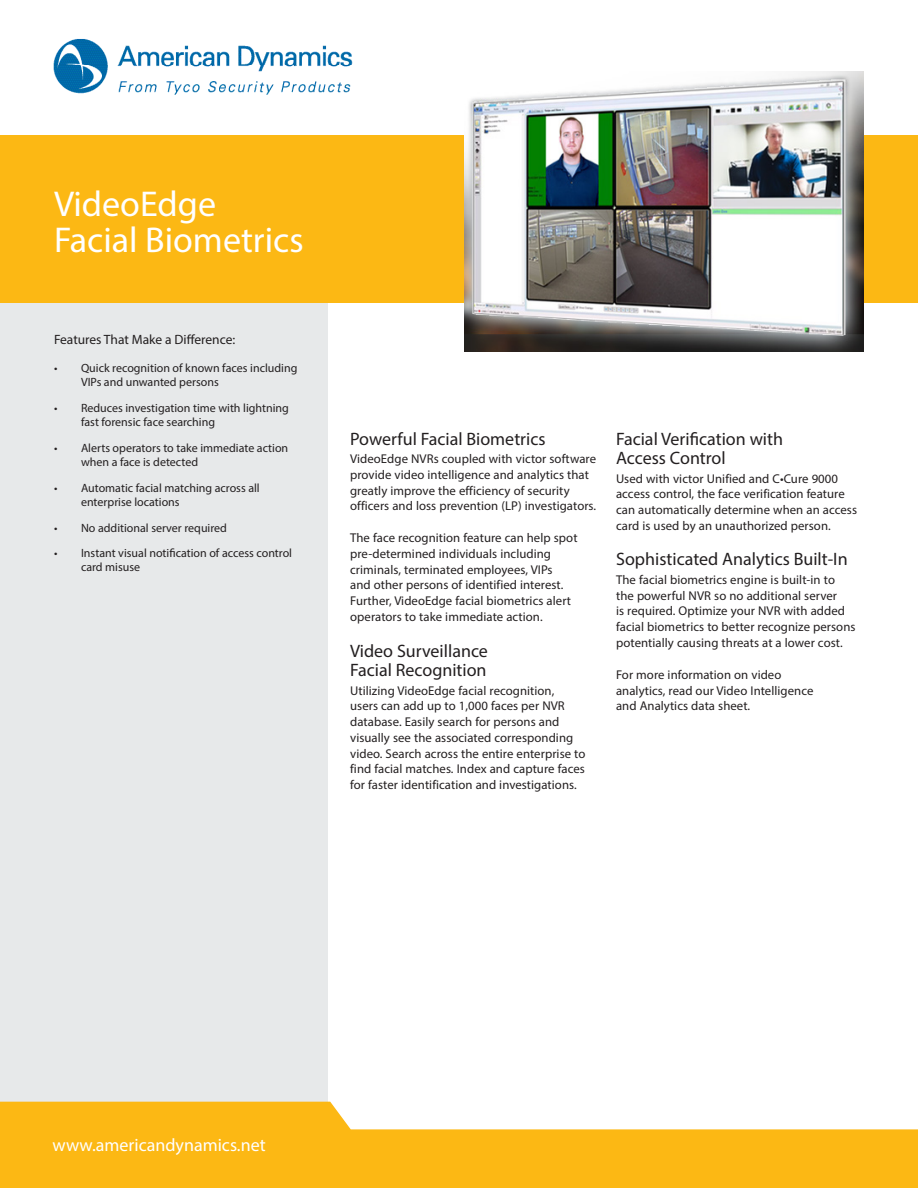
<style>
.page{position:relative;width:918px;height:1188px;background:#fff}
.page>*{position:absolute;margin:0;border:0;box-sizing:border-box;transform-origin:0 0}
.Product_Name_Header{font:36px/36px "Myriad Pro";color:#fff}
.Body_Text_Header{font:18px/19.5px "Myriad Pro";color:#231f20}
.Web_Address{font:18px "Myriad Pro";color:#fff}
.Bullet_List_Header{font:13.5px "Myriad Pro";color:#231f20}
.Body{font:12.75px/15.8px "Myriad Pro";letter-spacing:.005em;color:#231f20}
.Captions{font:12.75px/15.8px "Myriad Pro";letter-spacing:.005em;color:#231f20}
.t1{font:12px/14.4px "Myriad Pro";color:#231f20}
</style>
<div class="page">
<img style="left:53px;top:39px;width:300px;height:56px">
<div style="left:0;top:162px;width:328px;height:1026px;background:#e7e9ea"></div>
<div style="left:0;top:135px;width:918px;height:167px;background:#fcb814"></div>
<svg style="left:0;top:1101px;width:918px;height:87px;fill:#fcb814"></svg>
<img style="left:464px;top:72px;width:400px;height:280px">
<p class="Product_Name_Header" style="left:54px;top:186px;width:251px">VideoEdge<br>Facial Biometrics</p>
<p class="Bullet_List_Header" style="left:54px;top:331px;width:183px">Features That Make a Difference:</p>
<p class="t1" style="left:81px;top:361px;width:218px;text-indent:-27px">• Quick recognition of known faces including<br>VIPs and unwanted persons</p>
<p class="t1" style="left:81px;top:400px;width:209px;text-indent:-27px">• Reduces investigation time with lightning fast forensic face searching</p>
<p class="t1" style="left:81px;top:440px;width:209px;text-indent:-27px">• Alerts operators to take immediate action when a face is detected</p>
<p class="t1" style="left:81px;top:480px;width:180px;text-indent:-27px">• Automatic facial matching across all enterprise locations</p>
<p class="t1" style="left:54px;top:520px;width:175px">• No additional server required</p>
<p class="t1" style="left:81px;top:546px;width:213px;text-indent:-27px">• Instant visual notification of access control card misuse</p>
<p class="Body_Text_Header" style="left:350px;top:429px;width:197px">Powerful Facial Biometrics</p>
<p class="Body" style="left:350px;top:451px;width:248px">VideoEdge NVRs coupled with victor software provide video intelligence and analytics that greatly improve the efficiency of security officers and loss prevention (LP) investigators.</p>
<p class="Body" style="left:350px;top:530px;width:229px">The face recognition feature can help spot pre-determined individuals including criminals, terminated employees, VIPs<br>and other persons of identified interest.<br>Further, VideoEdge facial biometrics alert operators to take immediate action.</p>
<p class="Body_Text_Header" style="left:350px;top:641px;width:139px">Video Surveillance<br>Facial Recognition</p>
<p class="Body" style="left:350px;top:682px;width:237px">Utilizing VideoEdge facial recognition, users can add up to 1,000 faces per NVR database. Easily search for persons and visually see the associated corresponding video. Search across the entire enterprise to find facial matches. Index and capture faces for faster identification and investigations.</p>
<p class="Body_Text_Header" style="left:616px;top:429px;width:168px">Facial Verification with<br>Access Control</p>
<p class="Body" style="left:616px;top:470px;width:242px">Used with victor Unified and C•Cure 9000 access control, the face verification feature can automatically determine when an access card is used by an unauthorized person.</p>
<p class="Body_Text_Header" style="left:616px;top:549px;width:233px">Sophisticated Analytics Built-In</p>
<p class="Body" style="left:616px;top:572px;width:241px">The facial biometrics engine is built-in to the powerful NVR so no additional server<br>is required. Optimize your NVR with added facial biometrics to better recognize persons potentially causing threats at a lower cost.</p>
<p class="Captions" style="left:616px;top:667px;width:199px">For more information on video analytics, read our Video Intelligence and Analytics data sheet.</p>
<p class="Web_Address" style="left:53px;top:1133px;width:215px">www.americandynamics.net</p>
</div>
